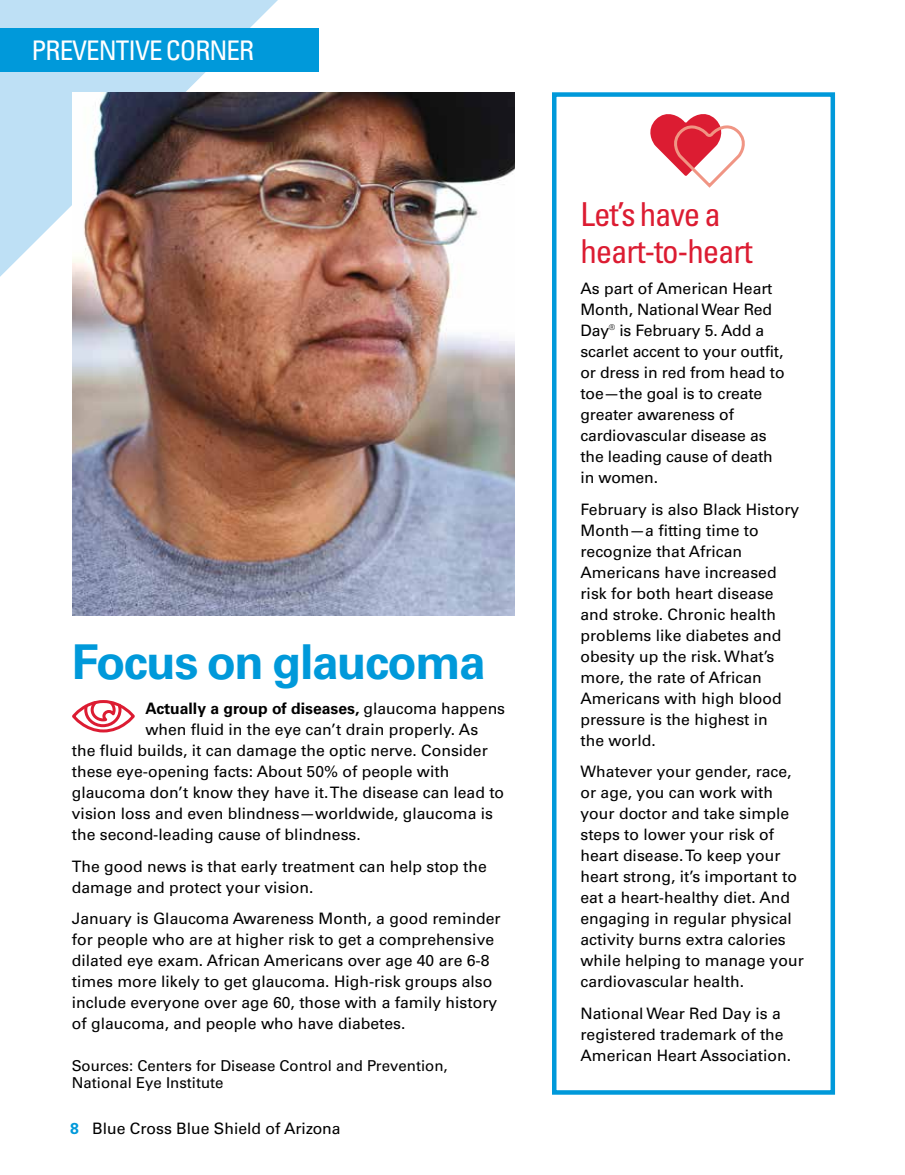
<style>
.page{position:relative;width:905px;height:1175px;background:#fff}
.page>*{position:absolute;margin:0;border:0;box-sizing:border-box;transform-origin:0 0}
.t1{font:700 48px "Univers LT Std";letter-spacing:-.03em;color:#0099da}
.t2{font:condensed 33px/37.5px "Univers LT Std";letter-spacing:-.035em;color:#dc1c32}
.t3{font:condensed 27px "Univers LT Std";letter-spacing:-.035em;color:#fff}
.t4{font:15.75px/21px "Univers LT Std";color:#000}
.t5{font:700 15.75px "Univers LT Std";color:#000}
.t6{font:15px/16.5px "Univers LT Std";color:#000}
.s1{font-weight:400}
.s2{font-weight:700;color:#0099da}
</style>
<div class="page">
<div style="left:552px;top:92px;width:283px;height:1002px;border:4px solid #0099da"></div>
<svg style="left:0;top:0;width:278px;height:277px;fill:#bee0f5"></svg>
<img style="left:73px;top:92px;width:441px;height:523px">
<div style="left:0;top:28px;width:318px;height:44px;background:#0099da"></div>
<div style="left:72px;top:700px;width:63px;height:32px;border:3px solid #dc1c32;border-radius:50%"></div>
<svg style="left:83px;top:700px;width:40px;height:28px"></svg>
<svg style="left:650px;top:114px;width:95px;height:74px"></svg>
<p class="t3" style="left:32px;top:33px;width:224px">PREVENTIVE CORNER</p>
<h2 class="t1" style="left:72px;top:634px;width:415px">Focus on glaucoma</h2>
<p class="t5" style="left:145px;top:699px;width:361px">Actually a group of diseases, <span class="s1">glaucoma happens</span></p>
<p class="t4" style="left:145px;top:719px;width:334px">when fluid in the eye can’t drain properly. As</p>
<p class="t4" style="left:72px;top:740px;width:417px">the fluid builds, it can damage the optic nerve. Consider</p>
<p class="t4" style="left:72px;top:761px;width:379px">these eye-opening facts: About 50% of people with</p>
<p class="t4" style="left:72px;top:782px;width:434px">glaucoma don’t know they have it. The disease can lead to</p>
<p class="t4" style="left:72px;top:803px;width:422px">vision loss and even blindness—worldwide, glaucoma is</p>
<p class="t4" style="left:72px;top:824px;width:290px">the second-leading cause of blindness.</p>
<p class="t4" style="left:72px;top:855px;width:416px">The good news is that early treatment can help stop the damage and protect your vision.</p>
<p class="t4" style="left:72px;top:908px;width:430px">January is Glaucoma Awareness Month, a good reminder for people who are at higher risk to get a comprehensive dilated eye exam. African Americans over age 40 are 6-8 times more likely to get glaucoma. High-risk groups also include everyone over age 60, those with a family history of glaucoma, and people who have diabetes.</p>
<p class="t6" style="left:72px;top:1058px;width:377px">Sources: Centers for Disease Control and Prevention,<br>National Eye Institute</p>
<p class="t4" style="left:70px;top:1118px;width:272px"><span class="s2">8</span> Blue Cross Blue Shield of Arizona</p>
<h3 class="t2" style="left:580px;top:195px;width:173px">Let’s have a heart-to-heart</h3>
<p class="t4" style="left:580px;top:278px;width:206px">As part of American Heart<br>Month, National Wear Red<br>Day<sup>®</sup> is February 5. Add a scarlet accent to your outfit, or dress in red from head to toe—the goal is to create greater awareness of cardiovascular disease as the leading cause of death in women.</p>
<p class="t4" style="left:580px;top:498px;width:220px">February is also Black History<br>Month—a fitting time to recognize that African<br>Americans have increased risk for both heart disease and stroke. Chronic health problems like diabetes and obesity up the risk. What’s more, the rate of African<br>Americans with high blood pressure is the highest in<br>the world.</p>
<p class="t4" style="left:580px;top:761px;width:225px">Whatever your gender, race, or age, you can work with your doctor and take simple steps to lower your risk of heart disease. To keep your heart strong, it’s important to eat a heart-healthy diet. And engaging in regular physical activity burns extra calories while helping to manage your cardiovascular health.</p>
<p class="t4" style="left:580px;top:1002px;width:212px">National Wear Red Day is a registered trademark of the<br>American Heart Association.</p>
</div>
